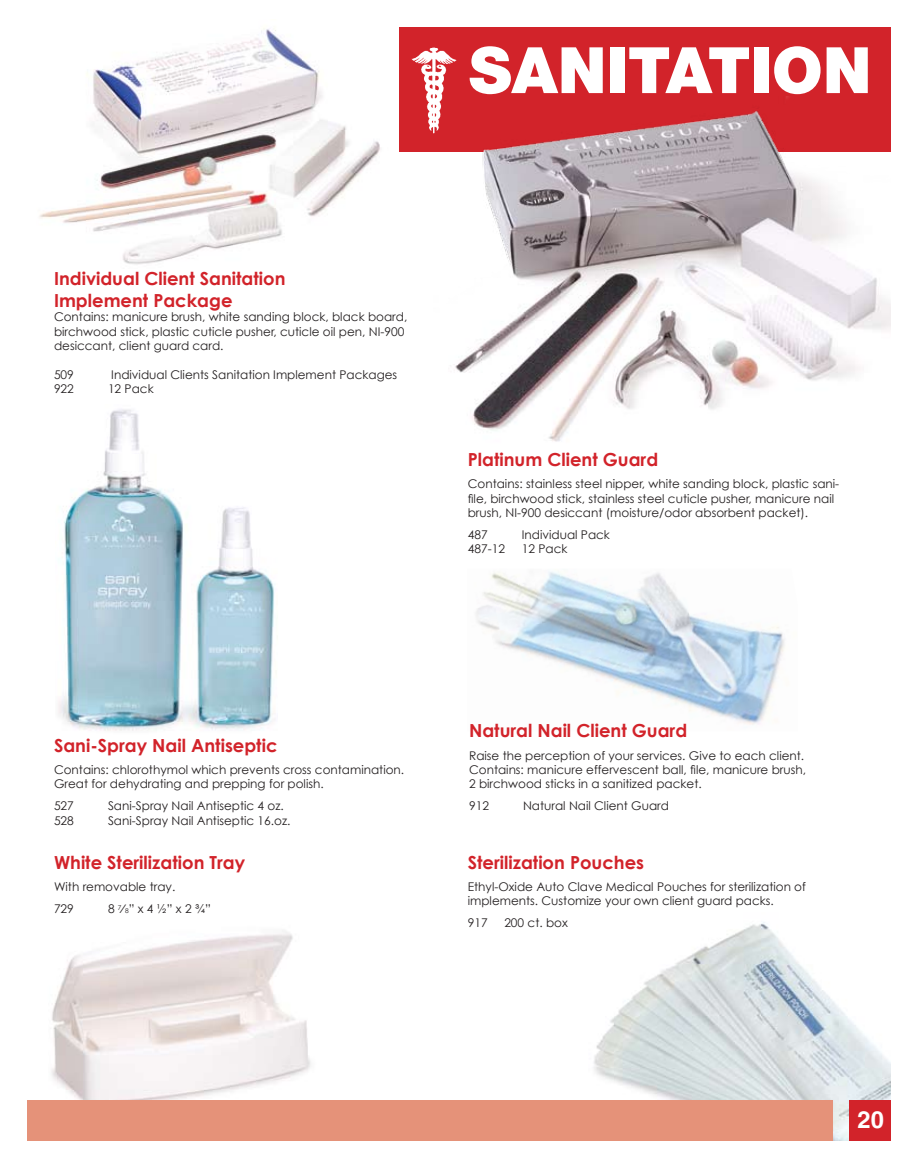
<style>
.page{position:relative;width:918px;height:1168px;background:#fff}
.page>*{position:absolute;margin:0;border:0;box-sizing:border-box;transform-origin:0 0}
.t1{font:900 64.05px "Helvetica Neue";color:#fff}
.t2{font:700 23.7px "Helvetica";color:#fff}
.t3{font:700 18px/21.6px "Century Gothic";color:#d2232a}
.t4{font:12px/14.4px "Century Gothic";color:#231f20}
.s1{font-style:italic;font-size:10.2px}
.s2{font-size:6.6px}
</style>
<div class="page">
<img style="left:51px;top:930px;width:260px;height:170px">
<div style="left:399px;top:27px;width:492px;height:125px;background:#d2232a"></div>
<img style="left:39px;top:28px;width:341px;height:237px">
<img style="left:58px;top:409px;width:217px;height:322px">
<img style="left:476px;top:571px;width:309px;height:154px">
<img style="left:594px;top:922px;width:297px;height:219px">
<img style="left:455px;top:96px;width:436px;height:346px">
<img style="left:411px;top:47px;width:48px;height:88px">
<div style="left:849px;top:1100px;width:42px;height:41px;background:#d2232a"></div>
<div style="left:27px;top:1100px;width:805px;height:41px;background:#e59279"></div>
<p class="t1" style="left:469px;top:32px;width:404px">SANITATION</p>
<p class="t3" style="left:54px;top:268px;width:233px">Individual Client Sanitation<br>Implement Package</p>
<p class="t4" style="left:54px;top:310px;width:355px">Contains: manicure brush, white sanding block, black board, birchwood stick, plastic cuticle pusher, cuticle oil pen, NI-900 desiccant, client guard card.</p>
<p class="t4" style="left:54px;top:367px;width:21px">509</p>
<p class="t4" style="left:111px;top:367px;width:287px">Individual Clients Sanitation Implement Packages</p>
<p class="t4" style="left:54px;top:382px;width:21px">922</p>
<p class="t4" style="left:108px;top:382px;width:47px">12 Pack</p>
<p class="t3" style="left:468px;top:448px;width:192px">Platinum Client Guard</p>
<p class="t4" style="left:468px;top:476px;width:373px">Contains: stainless steel nipper, white sanding block, plastic sani&shy;file, birchwood stick, stainless steel cuticle pusher, manicure nail brush, NI-900 desiccant (moisture/odor absorbent packet).</p>
<p class="t4" style="left:468px;top:527px;width:21px">487</p>
<p class="t4" style="left:522px;top:527px;width:90px">Individual Pack</p>
<p class="t4" style="left:468px;top:542px;width:39px">487-12</p>
<p class="t4" style="left:522px;top:542px;width:47px">12 Pack</p>
<p class="t3" style="left:54px;top:734px;width:225px">Sani-Spray Nail Antiseptic</p>
<p class="t4" style="left:54px;top:762px;width:352px">Contains: chlorothymol which prevents cross contamination.<br>Great for dehydrating and prepping for polish.</p>
<p class="t4" style="left:54px;top:798px;width:21px">527</p>
<p class="t4" style="left:108px;top:798px;width:177px">Sani-Spray Nail Antiseptic 4 oz.</p>
<p class="t4" style="left:54px;top:813px;width:21px">528</p>
<p class="t4" style="left:108px;top:813px;width:184px">Sani-Spray Nail Antiseptic 16.oz.</p>
<p class="t3" style="left:54px;top:851px;width:193px">White Sterilization Tray</p>
<p class="t4" style="left:54px;top:875px;width:123px;line-height:21.9px">With removable tray.<br>729</p>
<p class="t4" style="left:108px;top:901px;width:104px">8 <sup>7</sup><span class="s1">/</span><span class="s2">8</span>” x 4 ½” x 2 ¾”</p>
<p class="t3" style="left:469px;top:719px;width:220px">Natural Nail Client Guard</p>
<p class="t4" style="left:469px;top:748px;width:339px">Raise the perception of your services. Give to each client.<br>Contains: manicure effervescent ball, file, manicure brush,<br>2 birchwood sticks in a sanitized packet.</p>
<p class="t4" style="left:469px;top:798px;width:21px">912</p>
<p class="t4" style="left:523px;top:798px;width:147px">Natural Nail Client Guard</p>
<p class="t3" style="left:468px;top:851px;width:178px">Sterilization Pouches</p>
<p class="t4" style="left:468px;top:879px;width:340px">Ethyl-Oxide Auto Clave Medical Pouches for sterilization of implements. Customize your own client guard packs.</p>
<p class="t4" style="left:468px;top:915px;width:21px">917</p>
<p class="t4" style="left:504px;top:915px;width:65px">200 ct. box</p>
<p class="t2" style="left:858px;top:1105px;width:28px">20</p>
</div>
